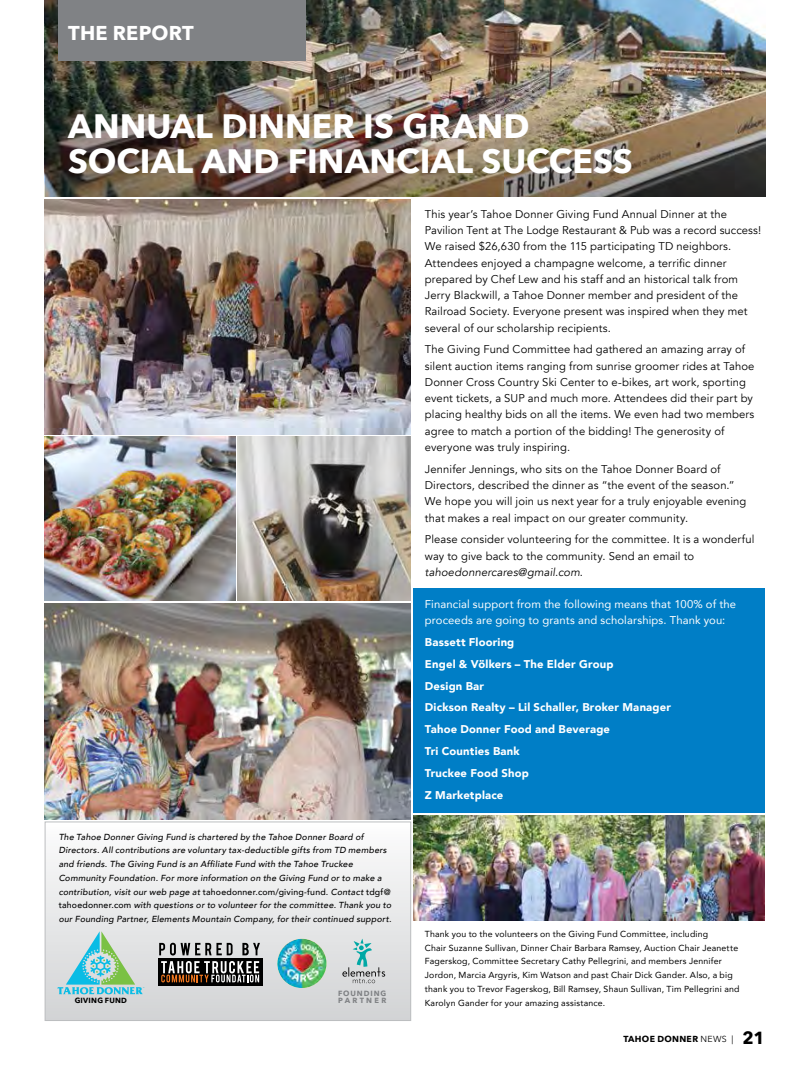
<style>
.page{position:relative;width:810px;height:1080px;background:#fff}
.page>*{position:absolute;margin:0;border:0;box-sizing:border-box;transform-origin:0 0}
.t1{font:700 33.75px/35px "Avenir Next";color:#fff}
.t2{font:700 20px "Avenir Next";letter-spacing:.005em;color:#fff}
.t3{font:11.25px/16.2px "Avenir";letter-spacing:.01em;color:#000}
.t4{font:900 11.25px/21.9px "Avenir";letter-spacing:.015em;color:#fff}
.t5{font:11.25px/16.2px "Avenir";letter-spacing:.01em;color:#fff}
.t6{font:italic 500 8.75px/13.8px "Avenir";letter-spacing:.025em;color:#000}
.t7{font:8.75px/13.8px "Avenir";letter-spacing:.02em;color:#000}
.t8{font:700 8.75px "Avenir Next";letter-spacing:.035em;color:#000}
.t9{font:700 7.5px/7.5px "Avenir Next";letter-spacing:.125em;color:#808285}
.t10{font:700 7.5px "Avenir Next";letter-spacing:.03em;color:#000}
.s1{font-style:normal}
.s2{font-style:italic}
.s3{font-weight:400}
.s4{font-size:17.5px}
</style>
<div class="page">
<img style="left:45px;top:0;width:720px;height:91px">
<img style="left:45px;top:91px;width:720px;height:106px">
<div style="left:413px;top:589px;width:352px;height:224px;background:#007ec6"></div>
<div style="left:45px;top:822px;width:366px;height:199px;background:linear-gradient(to bottom,#fdfcfd,#d1d3d4)"></div>
<div style="left:45px;top:822px;width:366px;height:199px;border:1px solid #bcbec0"></div>
<svg style="left:57px;top:931px;width:88px;height:63px;background:#acd5d1"></svg>
<img style="left:45px;top:199px;width:366px;height:235px">
<img style="left:45px;top:603px;width:366px;height:216px">
<img style="left:238px;top:437px;width:173px;height:164px">
<img style="left:45px;top:437px;width:190px;height:164px">
<img style="left:277px;top:939px;width:49px;height:49px;border-radius:24px">
<svg style="left:342px;top:939px;width:43px;height:45px;background:#bdcdce"></svg>
<svg style="left:158px;top:958px;width:105px;height:28px"></svg>
<svg style="left:159px;top:943px;width:101px;height:39px;background:#726d6a"></svg>
<img style="left:413px;top:816px;width:352px;height:104px">
<div style="left:58px;top:0;width:248px;height:60px;background:#808285"></div>
<h2 class="t2" style="left:68px;top:20px;width:127px">THE REPORT</h2>
<h1 class="t1" style="left:68px;top:110px;width:566px">ANNUAL DINNER IS GRAND<br>SOCIAL AND FINANCIAL SUCCESS</h1>
<p class="t6" style="left:59px;top:830px;width:334px">The Tahoe Donner Giving Fund is chartered by the Tahoe Donner Board of Directors. All contributions are voluntary tax-deductible gifts from TD members and friends. The Giving Fund is an Affiliate Fund with the Tahoe Truckee Community Foundation. For more information on the Giving Fund or to make a contribution, visit our web page at <span class="s1">tahoedonner.com/giving-fund</span>. Contact <span class="s1">tdgf@ tahoedonner.com</span> with questions or to volunteer for the committee. Thank you to our Founding Partner, Elements Mountain Company, for their continued support.</p>
<p class="t10" style="left:75px;top:995px;width:54px">GIVING FUND</p>
<p class="t9" style="left:338px;top:989px;width:50px">FOUNDING<br>PARTNER</p>
<p class="t3" style="left:425px;top:206px;width:338px">This year’s Tahoe Donner Giving Fund Annual Dinner at the Pavilion Tent at The Lodge Restaurant &amp; Pub was a record success!<br>We raised $26,630 from the 115 participating TD neighbors.<br>Attendees enjoyed a champagne welcome, a terrific dinner prepared by Chef Lew and his staff and an historical talk from Jerry Blackwill, a Tahoe Donner member and president of the Railroad Society. Everyone present was inspired when they met several of our scholarship recipients.</p>
<p class="t3" style="left:425px;top:342px;width:331px">The Giving Fund Committee had gathered an amazing array of silent auction items ranging from sunrise groomer rides at Tahoe Donner Cross Country Ski Center to e-bikes, art work, sporting event tickets, a SUP and much more. Attendees did their part by placing healthy bids on all the items. We even had two members agree to match a portion of the bidding! The generosity of everyone was truly inspiring.</p>
<p class="t3" style="left:425px;top:461px;width:323px">Jennifer Jennings, who sits on the Tahoe Donner Board of Directors, described the dinner as “the event of the season.” We hope you will join us next year for a truly enjoyable evening that makes a real impact on our greater community.</p>
<p class="t3" style="left:425px;top:532px;width:331px">Please consider volunteering for the committee. It is a wonderful way to give back to the community. Send an email to <span class="s2">tahoedonnercares@gmail.com</span>.</p>
<p class="t5" style="left:425px;top:596px;width:313px">Financial support from the following means that 100% of the proceeds are going to grants and scholarships. Thank you:</p>
<p class="t4" style="left:425px;top:631px;width:248px">Bassett Flooring<br>Engel &amp; Völkers – The Elder Group<br>Design Bar<br>Dickson Realty – Lil Schaller, Broker Manager<br>Tahoe Donner Food and Beverage<br>Tri Counties Bank<br>Truckee Food Shop<br>Z Marketplace</p>
<p class="t7" style="left:425px;top:927px;width:316px">Thank you to the volunteers on the Giving Fund Committee, including<br>Chair Suzanne Sullivan, Dinner Chair Barbara Ramsey, Auction Chair Jeanette Fagerskog, Committee Secretary Cathy Pellegrini, and members Jennifer Jordon, Marcia Argyris, Kim Watson and past Chair Dick Gander. Also, a big thank you to Trevor Fagerskog, Bill Ramsey, Shaun Sullivan, Tim Pellegrini and Karolyn Gander for your amazing assistance.</p>
<p class="t8" style="left:623px;top:1033px;width:143px">TAHOE DONNER <span class="s3">NEWS |</span> <span class="s4">21</span></p>
</div>
